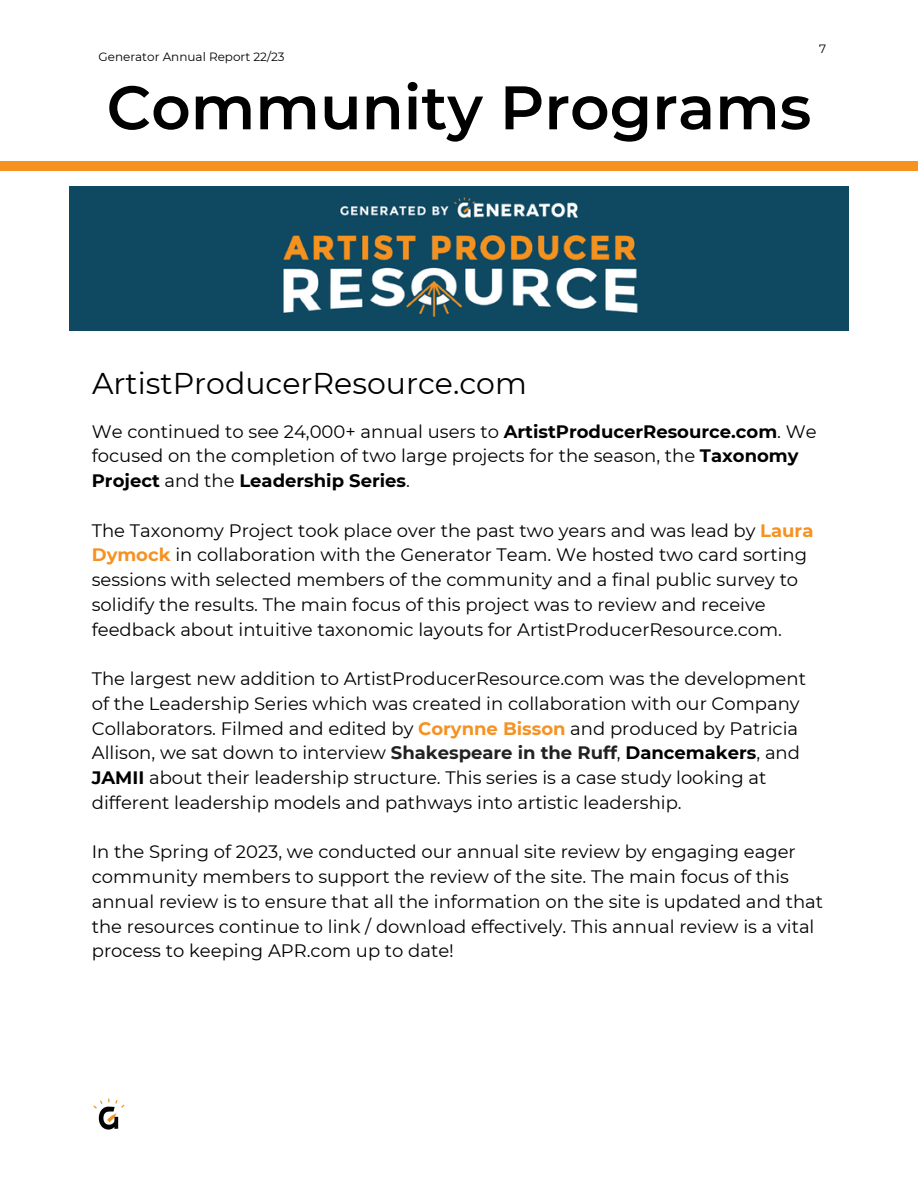
<style>
.page{position:relative;width:918px;height:1188px;background:#fff}
.page>*{position:absolute;margin:0;border:0;box-sizing:border-box;transform-origin:0 0}
.t1{font:600 61.35px "Montserrat";color:#000}
.t2{font:30px "Montserrat";color:#000}
.t3{font:18px/24.8px "Montserrat";color:#000}
.t4{font:12px "Montserrat";color:#000}
.s1{font-weight:700}
.s2{font-weight:700;color:#f59222}
.s3{font-weight:700;color:#222}
</style>
<div class="page">
<img style="left:93px;top:1098px;width:32px;height:32px">
<img style="left:70px;top:187px;width:778px;height:144px">
<div style="left:0;top:161px;width:918px;height:10px;background:#f59222"></div>
<p class="t4" style="left:99px;top:49px;width:188px">Generator Annual Report 22/23</p>
<h1 class="t1" style="left:107px;top:70px;width:706px">Community Programs</h1>
<p class="t4" style="left:819px;top:42px;width:9px">7</p>
<h2 class="t2" style="left:92px;top:365px;width:436px">ArtistProducerResource.com</h2>
<p class="t3" style="left:92px;top:419px;width:726px">We continued to see 24,000+ annual users to <span class="s1">ArtistProducerResource.com</span>. We focused on the completion of two large projects for the season, the <span class="s1">Taxonomy<br>Project</span> and the <span class="s1">Leadership Series</span>.</p>
<p class="t3" style="left:92px;top:518px;width:723px">The Taxonomy Project took place over the past two years and was lead by <span class="s2">Laura Dymock</span> in collaboration with the Generator Team. We hosted two card sorting sessions with selected members of the community and a final public survey to solidify the results. The main focus of this project was to review and receive feedback about intuitive taxonomic layouts for ArtistProducerResource.com.</p>
<p class="t3" style="left:92px;top:666px;width:716px">The largest new addition to ArtistProducerResource.com was the development of the Leadership Series which was created in collaboration with our Company Collaborators. Filmed and edited by <span class="s2">Corynne Bisson</span> and produced by Patricia Allison, we sat down to interview <span class="s3">Shakespeare in the Ruff</span>, <span class="s1">Dancemakers</span>, and <span class="s1">JAMII</span> about their leadership structure. This series is a case study looking at different leadership models and pathways into artistic leadership.</p>
<p class="t3" style="left:92px;top:840px;width:733px">In the Spring of 2023, we conducted our annual site review by engaging eager community members to support the review of the site. The main focus of this annual review is to ensure that all the information on the site is updated and that the resources continue to link / download effectively. This annual review is a vital process to keeping APR.com up to date!</p>
</div>
